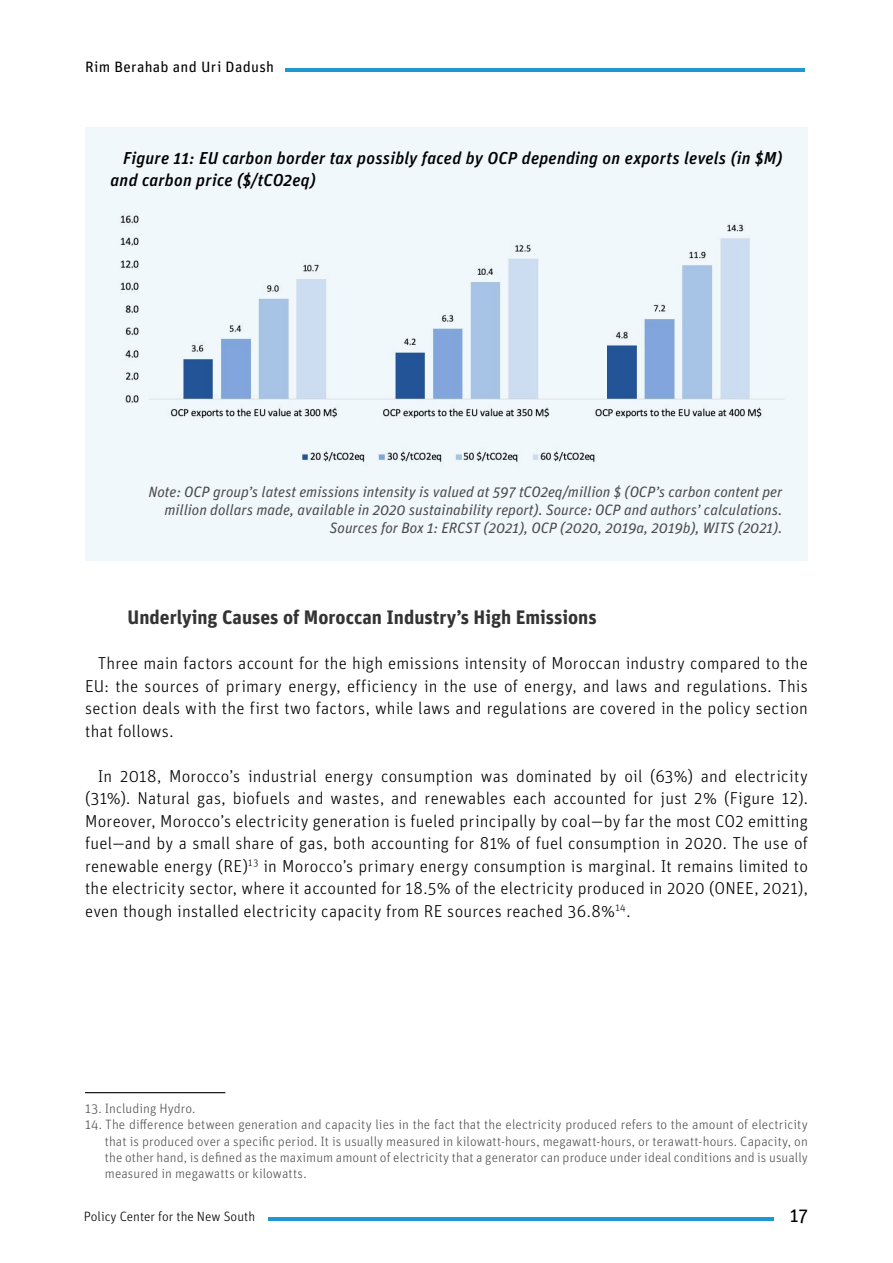
<style>
.page{position:relative;width:893px;height:1263px;background:#fff}
.page>*{position:absolute;margin:0;border:0;box-sizing:border-box;transform-origin:0 0}
.t1{font:700 19.5px "Unit Pro";color:#343434}
.t2{font:19.5px "Unit Pro";color:#000}
.t3{font:300 17.25px/22.5px "Unit Pro";letter-spacing:.015em;color:#000;text-align:justify}
.t4{font:italic 500 17.25px/22.5px "Unit Pro";letter-spacing:.015em;color:#000}
.t5{font:italic 15px/18px "Unit Pro";color:#4b4b4b;text-align:right}
.t6{font:15px "Unit Pro";letter-spacing:.02em;color:#000}
.t7{font:300 13.5px/16.2px "Unit Pro";letter-spacing:.005em;color:#535353;text-align:justify}
.t8{font:300 13.5px "Unit Pro";color:#000}
</style>
<div class="page">
<hr style="left:268px;top:1217px;width:506px;height:3px;background:#1f97d0">
<hr style="left:286px;top:69px;width:519px;height:3px;background:#1f97d0">
<div style="left:85px;top:128px;width:723px;height:433px;background:#f1f8fc"></div>
<img style="left:120px;top:215px;width:664px;height:248px">
<hr style="left:85px;top:1092px;width:140px;height:1px;background:#000">
<p class="t6" style="left:85px;top:57px;width:191px">Rim Berahab and Uri Dadush</p>
<p class="t4" style="left:111px;top:146px;width:673px;text-indent:13px">Figure 11: EU carbon border tax possibly faced by OCP depending on exports levels (in $M) and carbon price ($/tCO2eq)</p>
<p class="t5" style="left:148px;top:482px;width:635px">Note: OCP group’s latest emissions intensity is valued at 597 tCO2eq/million $ (OCP’s carbon content per million dollars made, available in 2020 sustainability report). Source: OCP and authors’ calculations.<br>Sources for Box 1: ERCST (2021), OCP (2020, 2019a, 2019b), WITS (2021).</p>
<p class="t1" style="left:128px;top:605px;width:471px">Underlying Causes of Moroccan Industry’s High Emissions</p>
<p class="t3" style="left:85px;top:652px;width:724px;text-indent:13px">Three main factors account for the high emissions intensity of Moroccan industry compared to the EU: the sources of primary energy, efficiency in the use of energy, and laws and regulations. This section deals with the first two factors, while laws and regulations are covered in the policy section that follows.</p>
<p class="t3" style="left:85px;top:765px;width:724px;text-indent:13px">In 2018, Morocco’s industrial energy consumption was dominated by oil (63%) and electricity (31%). Natural gas, biofuels and wastes, and renewables each accounted for just 2% (Figure 12).<br>Moreover, Morocco’s electricity generation is fueled principally by coal—by far the most CO2 emitting fuel—and by a small share of gas, both accounting for 81% of fuel consumption in 2020. The use of renewable energy (RE)<sup>13</sup> in Morocco’s primary energy consumption is marginal. It remains limited to the electricity sector, where it accounted for 18.5% of the electricity produced in 2020 (ONEE, 2021), even though installed electricity capacity from RE sources reached 36.8%<sup>14</sup>.</p>
<p class="t7" style="left:85px;top:1100px;width:112px">13. Including Hydro.</p>
<p class="t7" style="left:105px;top:1116px;width:705px;text-indent:-20px">14. The difference between generation and capacity lies in the fact that the electricity produced refers to the amount of electricity that is produced over a specific period. It is usually measured in kilowatt-hours, megawatt-hours, or terawatt-hours. Capacity, on the other hand, is defined as the maximum amount of electricity that a generator can produce under ideal conditions and is usually measured in megawatts or kilowatts.</p>
<p class="t8" style="left:84px;top:1209px;width:173px">Policy Center for the New South</p>
<p class="t2" style="left:790px;top:1203px;width:20px">17</p>
</div>
